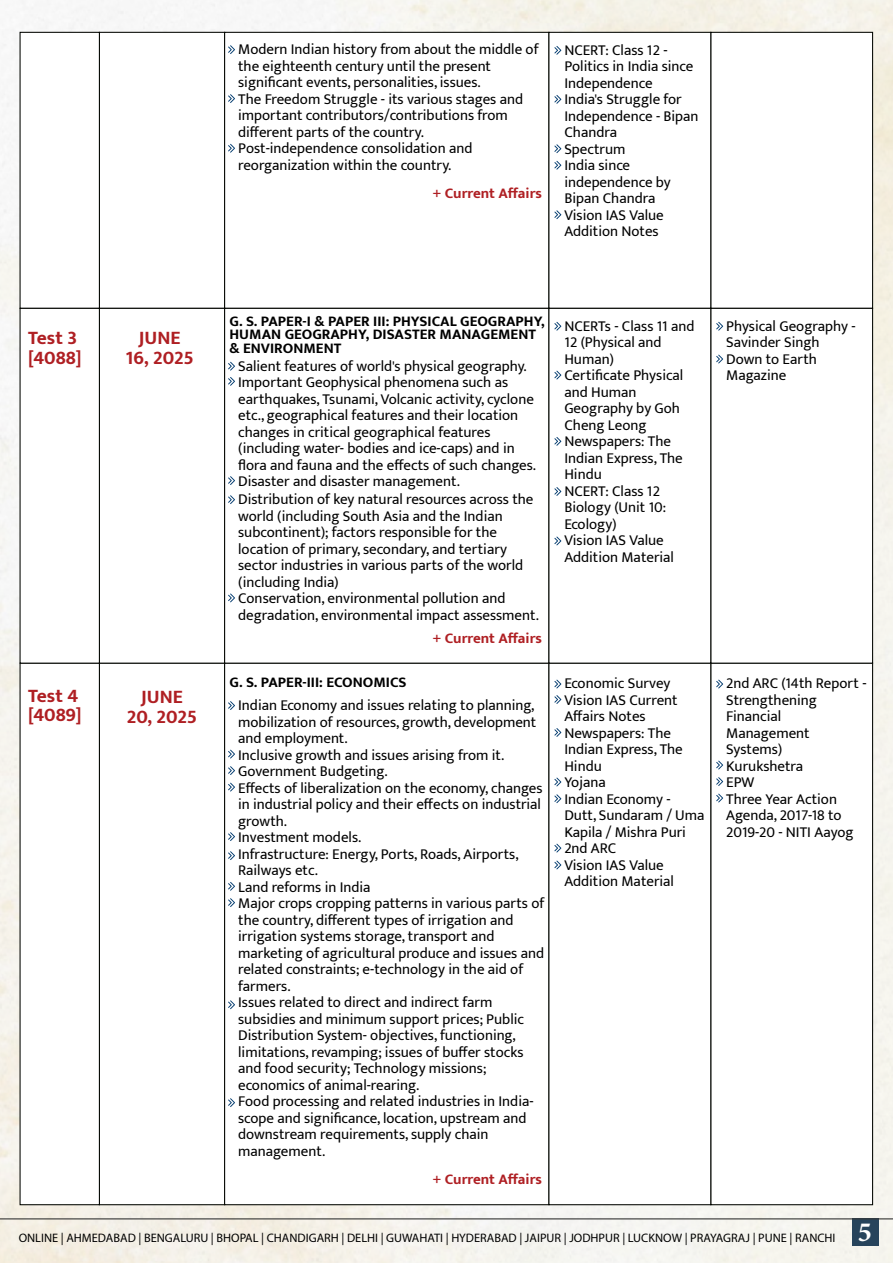
<style>
.page{position:relative;width:893px;height:1263px;background:#fff}
.page>*{position:absolute;margin:0;border:0;box-sizing:border-box;transform-origin:0 0}
.t1{font:700 19.5px/19.5px "Mukta";color:#af1f23}
.t2{font:15px/16.5px "Mukta";color:#000}
.t3{font:700 15px/13.5px "Mukta";color:#000}
.t4{font:700 15px "Mukta";color:#af1f23}
.t5{font:12.3px "Myriad Pro";color:#000}
</style>
<div class="page">
<img style="left:0;top:0;width:893px;height:1263px">
<div style="left:99px;top:663px;width:126px;height:542px;background:#fff"></div>
<div style="left:224px;top:663px;width:325px;height:542px;background:#fff;border:1px solid #020500"></div>
<div style="left:710px;top:663px;width:163px;height:542px;background:#fff;border:1px solid #020500"></div>
<div style="left:548px;top:663px;width:163px;height:542px;background:#fff;border:1px solid #020500"></div>
<div style="left:20px;top:663px;width:80px;height:542px;background:#fff;border:1px solid #020500"></div>
<div style="left:852px;top:1218px;width:27px;height:28px;background:#27445c"></div>
<hr style="left:0;top:1218px;width:893px;height:1px;background:#353635">
<div style="left:99px;top:32px;width:126px;height:277px;background:#fff"></div>
<div style="left:224px;top:32px;width:325px;height:277px;background:#fff;border:1px solid #020500"></div>
<div style="left:710px;top:32px;width:163px;height:277px;background:#fff;border:1px solid #020500"></div>
<div style="left:548px;top:32px;width:163px;height:277px;background:#fff;border:1px solid #020500"></div>
<div style="left:20px;top:32px;width:80px;height:277px;background:#fff;border:1px solid #020500"></div>
<svg style="left:228px;top:45px;width:7px;height:9px"></svg>
<svg style="left:228px;top:94px;width:7px;height:9px"></svg>
<svg style="left:228px;top:144px;width:7px;height:9px"></svg>
<svg style="left:554px;top:46px;width:7px;height:9px"></svg>
<svg style="left:554px;top:144px;width:7px;height:9px"></svg>
<svg style="left:554px;top:161px;width:7px;height:9px"></svg>
<svg style="left:554px;top:210px;width:7px;height:9px"></svg>
<svg style="left:554px;top:95px;width:7px;height:9px"></svg>
<div style="left:99px;top:308px;width:126px;height:356px;background:#fff;border:1px solid #020500"></div>
<div style="left:224px;top:308px;width:325px;height:356px;background:#fff;border:1px solid #020500"></div>
<div style="left:710px;top:308px;width:163px;height:356px;background:#fff;border:1px solid #020500"></div>
<div style="left:548px;top:308px;width:163px;height:356px;background:#fff;border:1px solid #020500"></div>
<div style="left:20px;top:308px;width:80px;height:356px;background:#fff;border:1px solid #020500"></div>
<svg style="left:228px;top:362px;width:7px;height:9px"></svg>
<svg style="left:228px;top:377px;width:7px;height:9px"></svg>
<svg style="left:228px;top:476px;width:7px;height:9px"></svg>
<svg style="left:554px;top:371px;width:7px;height:8px"></svg>
<svg style="left:554px;top:437px;width:7px;height:9px"></svg>
<svg style="left:554px;top:322px;width:7px;height:9px"></svg>
<svg style="left:716px;top:322px;width:7px;height:9px"></svg>
<svg style="left:716px;top:355px;width:7px;height:8px"></svg>
<svg style="left:228px;top:495px;width:7px;height:9px"></svg>
<svg style="left:228px;top:593px;width:7px;height:9px"></svg>
<svg style="left:554px;top:487px;width:7px;height:9px"></svg>
<svg style="left:554px;top:536px;width:7px;height:9px"></svg>
<svg style="left:228px;top:701px;width:7px;height:9px"></svg>
<svg style="left:228px;top:783px;width:7px;height:8px"></svg>
<svg style="left:228px;top:766px;width:7px;height:9px"></svg>
<svg style="left:228px;top:750px;width:7px;height:8px"></svg>
<svg style="left:228px;top:832px;width:7px;height:9px"></svg>
<svg style="left:228px;top:851px;width:7px;height:9px"></svg>
<svg style="left:228px;top:882px;width:7px;height:9px"></svg>
<svg style="left:228px;top:898px;width:7px;height:9px"></svg>
<svg style="left:228px;top:1000px;width:7px;height:9px"></svg>
<svg style="left:228px;top:1098px;width:7px;height:9px"></svg>
<svg style="left:554px;top:728px;width:7px;height:9px"></svg>
<svg style="left:554px;top:695px;width:7px;height:9px"></svg>
<svg style="left:554px;top:777px;width:7px;height:9px"></svg>
<svg style="left:554px;top:680px;width:7px;height:8px"></svg>
<svg style="left:554px;top:844px;width:7px;height:8px"></svg>
<svg style="left:554px;top:860px;width:7px;height:9px"></svg>
<svg style="left:554px;top:794px;width:7px;height:9px"></svg>
<svg style="left:716px;top:680px;width:7px;height:8px"></svg>
<svg style="left:716px;top:761px;width:7px;height:8px"></svg>
<svg style="left:716px;top:777px;width:7px;height:9px"></svg>
<svg style="left:716px;top:794px;width:7px;height:8px"></svg>
<h1 class="t1" style="left:28px;top:328px;width:55px">Test 3 [4088]</h1>
<h1 class="t1" style="left:28px;top:685px;width:55px">Test 4 [4089]</h1>
<h1 class="t1" style="left:125px;top:328px;width:70px;text-align:center">JUNE<br>16, 2025</h1>
<h1 class="t1" style="left:127px;top:686px;width:72px;text-align:center">JUNE<br>20, 2025</h1>
<p class="t2" style="left:238px;top:41px;width:302px">Modern Indian history from about the middle of the eighteenth century until the present significant events, personalities, issues.<br>The Freedom Struggle - its various stages and important contributors/contributions from different parts of the country.<br>Post-independence consolidation and reorganization within the country.</p>
<p class="t2" style="left:564px;top:41px;width:136px">NCERT: Class 12 -<br>Politics in India since<br>Independence<br>India's Struggle for<br>Independence - Bipan<br>Chandra<br>Spectrum<br>India since independence by<br>Bipan Chandra<br>Vision IAS Value<br>Addition Notes</p>
<p class="t4" style="left:433px;top:184px;width:111px">+ Current Affairs</p>
<p class="t3" style="left:229px;top:314px;width:317px">G. S. PAPER-I &amp; PAPER III: PHYSICAL GEOGRAPHY,<br>HUMAN GEOGRAPHY, DISASTER MANAGEMENT &amp; ENVIRONMENT</p>
<p class="t2" style="left:564px;top:317px;width:132px">NCERTs - Class 11 and<br>12 (Physical and<br>Human)<br>Certificate Physical and Human<br>Geography by Goh<br>Cheng Leong<br>Newspapers: The<br>Indian Express, The<br>Hindu<br>NCERT: Class 12<br>Biology (Unit 10:<br>Ecology)<br>Vision IAS Value<br>Addition Material</p>
<p class="t2" style="left:726px;top:317px;width:131px">Physical Geography -<br>Savinder Singh<br>Down to Earth<br>Magazine</p>
<p class="t2" style="left:238px;top:357px;width:299px">Salient features of world's physical geography.<br>Important Geophysical phenomena such as earthquakes, Tsunami, Volcanic activity, cyclone etc., geographical features and their location changes in critical geographical features (including water- bodies and ice-caps) and in flora and fauna and the effects of such changes.<br>Disaster and disaster management.</p>
<p class="t2" style="left:238px;top:491px;width:302px">Distribution of key natural resources across the world (including South Asia and the Indian subcontinent); factors responsible for the location of primary, secondary, and tertiary sector industries in various parts of the world (including India)<br>Conservation, environmental pollution and degradation, environmental impact assessment.</p>
<p class="t4" style="left:433px;top:629px;width:111px">+ Current Affairs</p>
<p class="t3" style="left:229px;top:675px;width:179px">G. S. PAPER-III: ECONOMICS</p>
<p class="t2" style="left:564px;top:675px;width:142px">Economic Survey<br>Vision IAS Current<br>Affairs Notes<br>Newspapers: The<br>Indian Express, The<br>Hindu<br>Yojana<br>Indian Economy -<br>Dutt, Sundaram / Uma<br>Kapila / Mishra Puri<br>2nd ARC<br>Vision IAS Value<br>Addition Material</p>
<p class="t2" style="left:726px;top:675px;width:142px">2nd ARC (14th Report -<br>Strengthening<br>Financial<br>Management<br>Systems)<br>Kurukshetra<br>EPW<br>Three Year Action<br>Agenda, 2017-18 to<br>2019-20 - NITI Aayog</p>
<p class="t2" style="left:238px;top:697px;width:308px">Indian Economy and issues relating to planning, mobilization of resources, growth, development and employment.<br>Inclusive growth and issues arising from it.<br>Government Budgeting.<br>Effects of liberalization on the economy, changes in industrial policy and their effects on industrial growth.<br>Investment models.<br>Infrastructure: Energy, Ports, Roads, Airports, Railways etc.<br>Land reforms in India<br>Major crops cropping patterns in various parts of the country, different types of irrigation and irrigation systems storage, transport and marketing of agricultural produce and issues and related constraints; e-technology in the aid of farmers.<br>Issues related to direct and indirect farm subsidies and minimum support prices; Public Distribution System- objectives, functioning, limitations, revamping; issues of buffer stocks and food security; Technology missions; economics of animal-rearing.<br>Food processing and related industries in India&shy;scope and significance, location, upstream and downstream requirements, supply chain management.</p>
<p class="t4" style="left:433px;top:1170px;width:111px">+ Current Affairs</p>
<p class="t5" style="left:19px;top:1230px;width:818px">ONLINE | AHMEDABAD | BENGALURU | BHOPAL | CHANDIGARH | DELHI | GUWAHATI | HYDERABAD | JAIPUR | JODHPUR | LUCKNOW | PRAYAGRAJ | PUNE | RANCHI</p>
</div>
